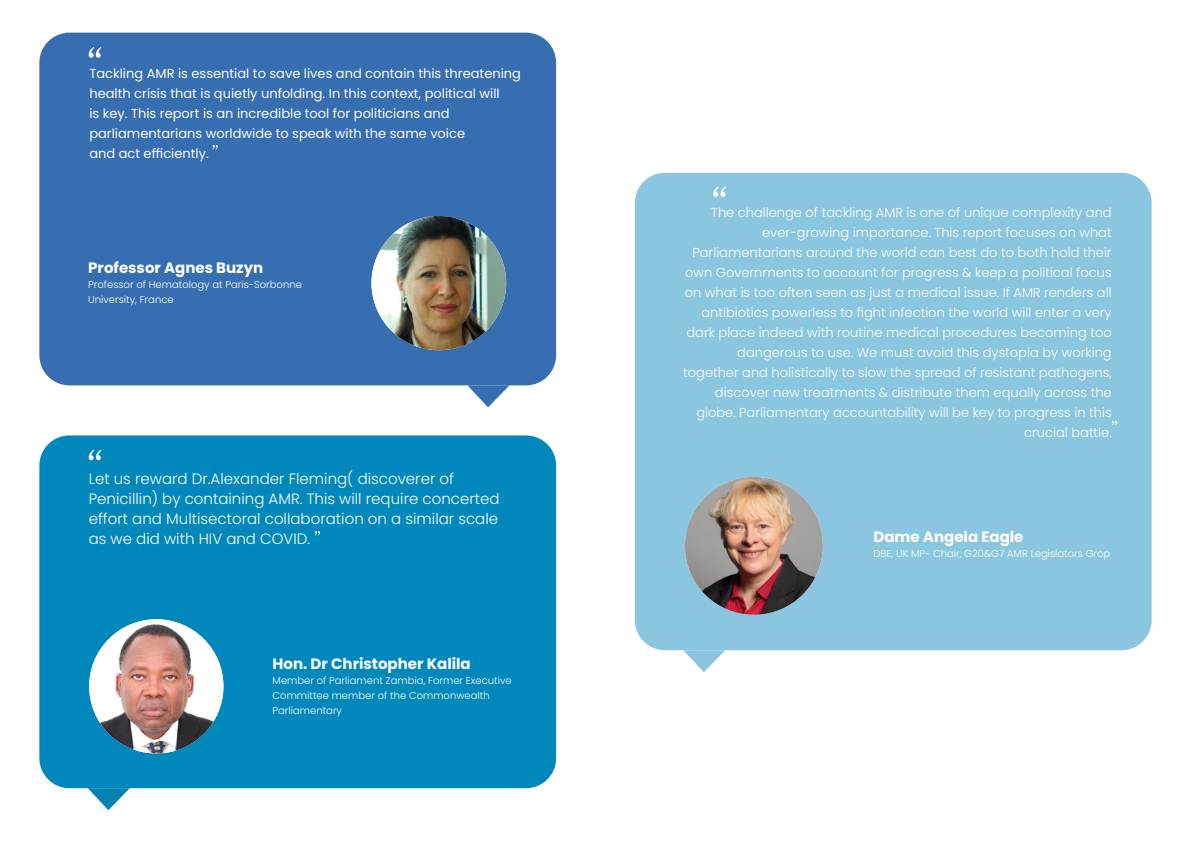
<style>
.page{position:relative;width:1191px;height:842px;background:#fff}
.page>*{position:absolute;margin:0;border:0;box-sizing:border-box;transform-origin:0 0}
.t1{font:300 15px/20px "Poppins";color:#fff}
.t2{font:700 15px "Poppins";color:#fff}
.t3{font:300 13px/20px "Poppins";color:#fff;text-align:right}
.t4{font:13px/20px "Poppins";color:#fff}
.t5{font:300 10px/15px "Poppins";color:#fff}
</style>
<div class="page">
<div style="left:39px;top:33px;width:517px;height:352px;background:#366eb1;border-radius:30px"></div>
<svg style="left:212px;top:145px;width:6px;height:5px"></svg>
<svg style="left:89px;top:47px;width:12px;height:11px"></svg>
<svg style="left:467px;top:385px;width:42px;height:22px"></svg>
<div style="left:635px;top:173px;width:516px;height:477px;background:#8ac6df;border-radius:30px"></div>
<svg style="left:683px;top:650px;width:42px;height:22px"></svg>
<svg style="left:1112px;top:421px;width:5px;height:4px"></svg>
<svg style="left:713px;top:186px;width:13px;height:11px"></svg>
<div style="left:39px;top:435px;width:517px;height:353px;background:#0088bc;border-radius:30px"></div>
<img style="left:89px;top:619px;width:134px;height:134px;border-radius:67px">
<img style="left:371px;top:216px;width:135px;height:134px;border-radius:67px">
<svg style="left:88px;top:788px;width:42px;height:22px"></svg>
<img style="left:685px;top:477px;width:138px;height:138px;border-radius:69px">
<svg style="left:89px;top:449px;width:12px;height:11px"></svg>
<svg style="left:314px;top:531px;width:6px;height:5px"></svg>
<p class="t4" style="left:89px;top:64px;width:433px">Tackling AMR is essential to save lives and contain this threatening health crisis that is quietly unfolding. In this context, political will<br>is key. This report is an incredible tool for politicians and parliamentarians worldwide to speak with the same voice<br>and act efficiently.</p>
<p class="t2" style="left:88px;top:259px;width:177px">Professor Agnes Buzyn</p>
<p class="t5" style="left:88px;top:277px;width:215px">Professor of Hematology at Paris-Sorbonne<br>University, France</p>
<p class="t1" style="left:89px;top:469px;width:412px">Let us reward Dr.Alexander Fleming( discoverer of Penicillin) by containing AMR. This will require concerted effort and Multisectoral collaboration on a similar scale as we did with HIV and COVID.</p>
<p class="t2" style="left:272px;top:655px;width:200px">Hon. Dr Christopher Kalila</p>
<p class="t5" style="left:272px;top:673px;width:241px">Member of Parliament Zambia, Former Executive<br>Committee member of the Commonwealth<br>Parliamentary</p>
<p class="t3" style="left:683px;top:203px;width:430px">The challenge of tackling AMR is one of unique complexity and ever-growing importance. This report focuses on what Parliamentarians around the world can best do to both hold their own Governments to account for progress &amp; keep a political focus on what is too often seen as just a medical issue. If AMR renders all antibiotics powerless to fight infection the world will enter a very dark place indeed with routine medical procedures becoming too dangerous to use. We must avoid this dystopia by working together and holistically to slow the spread of resistant pathogens, discover new treatments &amp; distribute them equally across the globe. Parliamentary accountability will be key to progress in this crucial battle.</p>
<p class="t2" style="left:873px;top:528px;width:151px">Dame Angela Eagle</p>
<p class="t5" style="left:873px;top:546px;width:238px">DBE, UK MP- Chair, G20&amp;G7 AMR Legislators Grop</p>
</div>
